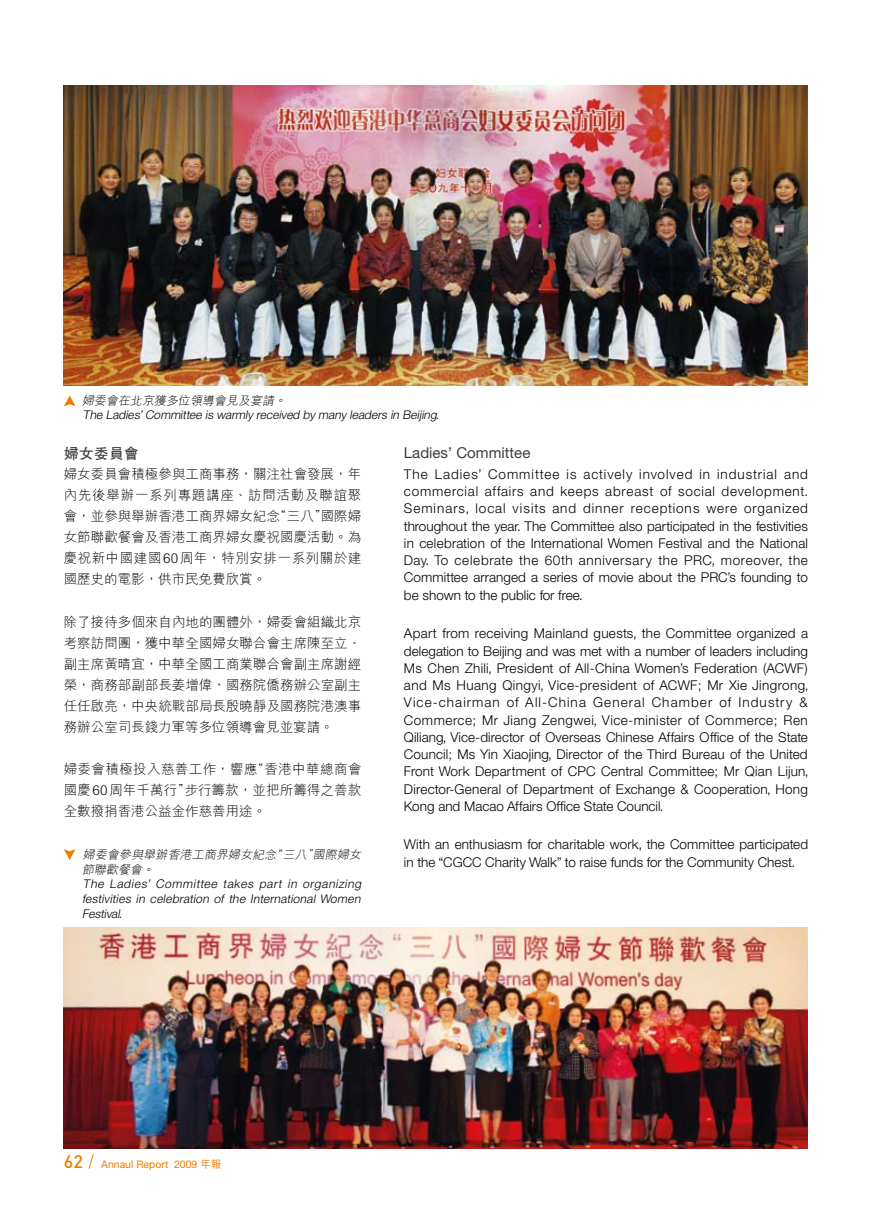
<style>
.page{position:relative;width:893px;height:1212px;background:#fff}
.page>*{position:absolute;margin:0;border:0;box-sizing:border-box;transform-origin:0 0}
.t1{font:15px "Helvetica Neue";color:#3d3d3c}
.t2{font:700 15px "C Hei 2 HK";color:#3d3d3c}
.t3{font:300 13.5px/17.2px "Helvetica Neue";color:#000;text-align:justify}
.t4{font:300 13.5px/21px "M Hei HK";color:#000;text-align:justify}
.t5{font:italic 300 12px/15px "Helvetica Neue";color:#000;text-align:justify}
.t6{font:italic 300 12px/15px "M Hei HK";color:#000}
.t7{font:10.5px "Helvetica Neue";color:#ef7d00}
.s1{font-family:"DIN";font-weight:500;font-size:18px}
.s2{font-family:"M Hei HK";font-weight:500}
</style>
<div class="page">
<svg style="left:88px;top:1154px;width:6px;height:15px"></svg>
<img style="left:64px;top:928px;width:744px;height:220px">
<img style="left:64px;top:85px;width:744px;height:301px">
<svg style="left:64px;top:849px;width:12px;height:11px"></svg>
<svg style="left:64px;top:395px;width:12px;height:11px"></svg>
<p class="t6" style="left:82px;top:392px;width:208px">婦委會在北京獲多位領導會見及宴請。</p>
<p class="t5" style="left:83px;top:407px;width:360px">The Ladies’Committee is warmly received by many leaders in Beij ing.</p>
<p class="t2" style="left:64px;top:442px;width:76px">婦女委員會</p>
<p class="t4" style="left:64px;top:463px;width:299px">婦女委員會積極參與工商事務，關注社會發展，年內先後舉辦一系列專題講座、訪問活動及聯誼聚會，並參與舉辦香港工商界婦女紀念“三八”國際婦女節聯歡餐會及香港工商界婦女慶祝國慶活動。為慶祝新中國建國60周年，特別安排一系列關於建國歷史的電影，供市民免費欣賞。</p>
<p class="t4" style="left:64px;top:611px;width:299px">除了接待多個來自內地的團體外，婦委會組織北京考察訪問團，獲中華全國婦女聯合會主席陳至立、副主席黃晴宜，中華全國工商業聯合會副主席謝經榮，商務部副部長姜增偉，國務院僑務辦公室副主任任啟亮，中央統戰部局長殷曉靜及國務院港澳事務辦公室司長錢力軍等多位領導會見並宴請。</p>
<p class="t4" style="left:64px;top:758px;width:299px">婦委會積極投入慈善工作，響應“香港中華總商會國慶60周年千萬行”步行籌款，並把所籌得之善款全數撥捐香港公益金作慈善用途。</p>
<p class="t6" style="left:82px;top:846px;width:283px">婦委會參與舉辦香港工商界婦女紀念“三八”國際婦女節聯歡餐會。</p>
<p class="t5" style="left:82px;top:876px;width:283px">The Ladies’ Committee takes part in organizing festivities in celebration of the International Women Festival.</p>
<p class="t1" style="left:404px;top:444px;width:128px">Ladies’ Committee</p>
<p class="t3" style="left:404px;top:465px;width:406px">The Ladies’ Committee is actively involved in industrial and commercial affairs and keeps abreast of social development.<br>Seminars, local visits and dinner receptions were organized throughout the year. The Committee also participated in the festivities in celebration of the International Women Festival and the National Day. To celebrate the 60th anniversary the PRC, moreover, the Committee arranged a series of movie about the PRC’s founding to be shown to the public for free.</p>
<p class="t3" style="left:404px;top:624px;width:406px">Apart from receiving Mainland guests, the Committee organized a delegation to Beijing and was met with a number of leaders including Ms Chen Zhili, President of All-China Women’s Federation (ACWF) and Ms Huang Qingyi, Vice-president of ACWF; Mr Xie Jingrong, Vice-chairman of All-China General Chamber of Industry &amp; Commerce; Mr Jiang Zengwei, Vice-minister of Commerce; Ren Qiliang, Vice-director of Overseas Chinese Affairs Office of the State Council; Ms Yin Xiaojing, Director of the Third Bureau of the United Front Work Department of CPC Central Committee; Mr Qian Lijun, Director-General of Department of Exchange &amp; Cooperation, Hong Kong and Macao Affairs Office State Council.</p>
<p class="t3" style="left:404px;top:835px;width:406px">With an enthusiasm for charitable work, the Committee participated in the “CGCC Charity Walk” to raise funds for the Community Chest.</p>
<p class="t7" style="left:64px;top:1158px;width:159px"><span class="s1">62</span> Annaul Report 2009 <span class="s2">年報</span></p>
</div>
